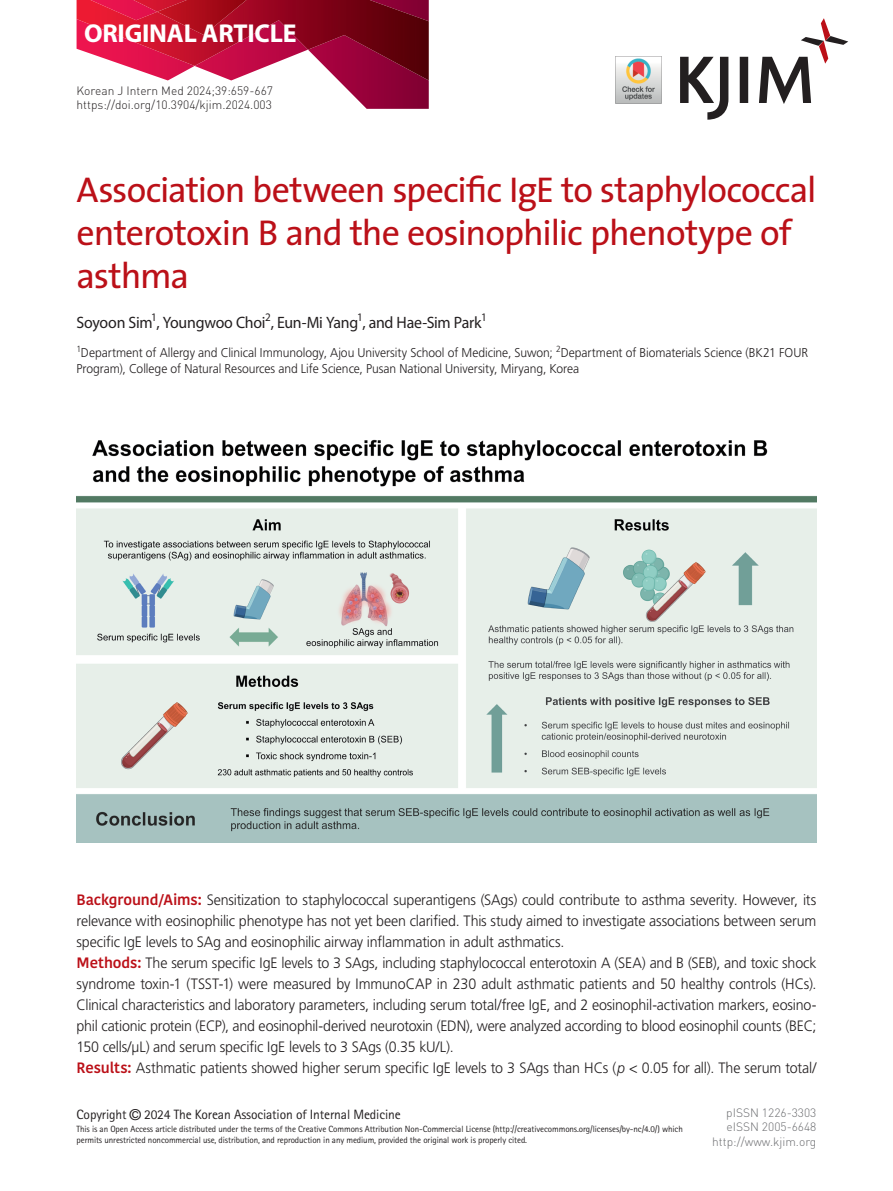
<style>
.page{position:relative;width:893px;height:1191px;background:#fff}
.page>*{position:absolute;margin:0;border:0;box-sizing:border-box;transform-origin:0 0}
.t1{font:36px/43.2px "The Sans";letter-spacing:-.03em;color:#bb1018}
.t2{font:700 25.95px "Myriad Pro";letter-spacing:-.01em;color:#fff}
.t3{font:16.5px "Myriad Pro";letter-spacing:-.015em;color:#231f20;scale:.96 1}
.t4{font:300 15px/21px "Frutiger LT Std";letter-spacing:-.01em;color:#231f20;scale:.95 1}
.t5{font:13.5px "Rotis Sans Serif Std";letter-spacing:-.01em;color:#231f20}
.t6{font:300 12.75px/15.3px "Frutiger LT Std";letter-spacing:-.005em;color:#231f20;scale:.95 1}
.t7{font:300 12px/14.4px "DIN Pro";color:#231f20}
.t8{font:300 12px/14.4px "DIN Pro";color:#6c6d70;text-align:right}
.t9{font:9px/10.8px "Rotis Sans Serif Std";letter-spacing:-.01em;color:#231f20}
.s1{font-family:"Kohinoor Bangla";font-weight:600;color:#bb1018}
.s2{font-style:italic}
.s3{font-family:"Helvetica";font-size:15px}
</style>
<div class="page">
<svg style="left:167px;top:80px;width:262px;height:29px"></svg>
<img style="left:77px;top:0;width:352px;height:80px">
<img style="left:157px;top:0;width:132px;height:35px">
<svg style="left:680px;top:18px;width:168px;height:102px"></svg>
<img style="left:77px;top:439px;width:739px;height:403px">
<img style="left:615px;top:56px;width:47px;height:47px">
<h2 class="t2" style="left:84px;top:17px;width:214px">ORIGINAL ARTICLE</h2>
<p class="t7" style="left:77px;top:83px;width:198px">Korean J Intern Med 2024;39:659-667 https://doi.org/10.3904/kjim.2024.003</p>
<p class="t1" style="left:77px;top:167px;width:741px">Association between specific IgE to staphylococcal enterotoxin B and the eosinophilic phenotype of asthma</p>
<p class="t3" style="left:77px;top:312px;width:429px">Soyoon Sim<sup>1</sup>, Youngwoo Choi<sup>2</sup>, Eun-Mi Yang<sup>1</sup>, and Hae-Sim Park<sup>1</sup></p>
<p class="t6" style="left:77px;top:345px;width:772px"><sup>1</sup>Department of Allergy and Clinical Immunology, Ajou University School of Medicine, Suwon; <sup>2</sup>Department of Biomaterials Science (BK21 FOUR<br>Program), College of Natural Resources and Life Science, Pusan National University, Miryang, Korea</p>
<p class="t4" style="left:77px;top:889px;width:780px"><span class="s1">Background/Aims:</span> Sensitization to staphylococcal superantigens (SAgs) could contribute to asthma severity. However, its relevance with eosinophilic phenotype has not yet been clarified. This study aimed to investigate associations between serum specific IgE levels to SAg and eosinophilic airway inflammation in adult asthmatics.<br><span class="s1">Methods:</span> The serum specific IgE levels to 3 SAgs, including staphylococcal enterotoxin A (SEA) and B (SEB), and toxic shock syndrome toxin-1 (TSST-1) were measured by ImmunoCAP in 230 adult asthmatic patients and 50 healthy controls (HCs).<br>Clinical characteristics and laboratory parameters, including serum total/free IgE, and 2 eosinophil-activation markers, eosino&shy;phil cationic protein (ECP), and eosinophil-derived neurotoxin (EDN), were analyzed according to blood eosinophil counts (BEC; 150 cells/μL) and serum specific IgE levels to 3 SAgs (0.35 kU/L).<br><span class="s1">Results:</span> Asthmatic patients showed higher serum specific IgE levels to 3 SAgs than HCs (<span class="s2">p</span> &lt; 0.05 for all). The serum total/</p>
<p class="t5" style="left:77px;top:1106px;width:326px">Copyright <span class="s3">©</span> 2024 The Korean Association of Internal Medicine</p>
<p class="t9" style="left:77px;top:1123px;width:608px">This is an Open Access article distributed under the terms of the Creative Commons Attribution Non-Commercial License (http://creativecommons.org/licenses/by-nc/4.0/) which permits unrestricted noncommercial use, distribution, and reproduction in any medium, provided the original work is properly cited.</p>
<p class="t8" style="left:712px;top:1105px;width:106px">pISSN 1226-3303 eISSN 2005-6648 http://www.kjim.org</p>
</div>
